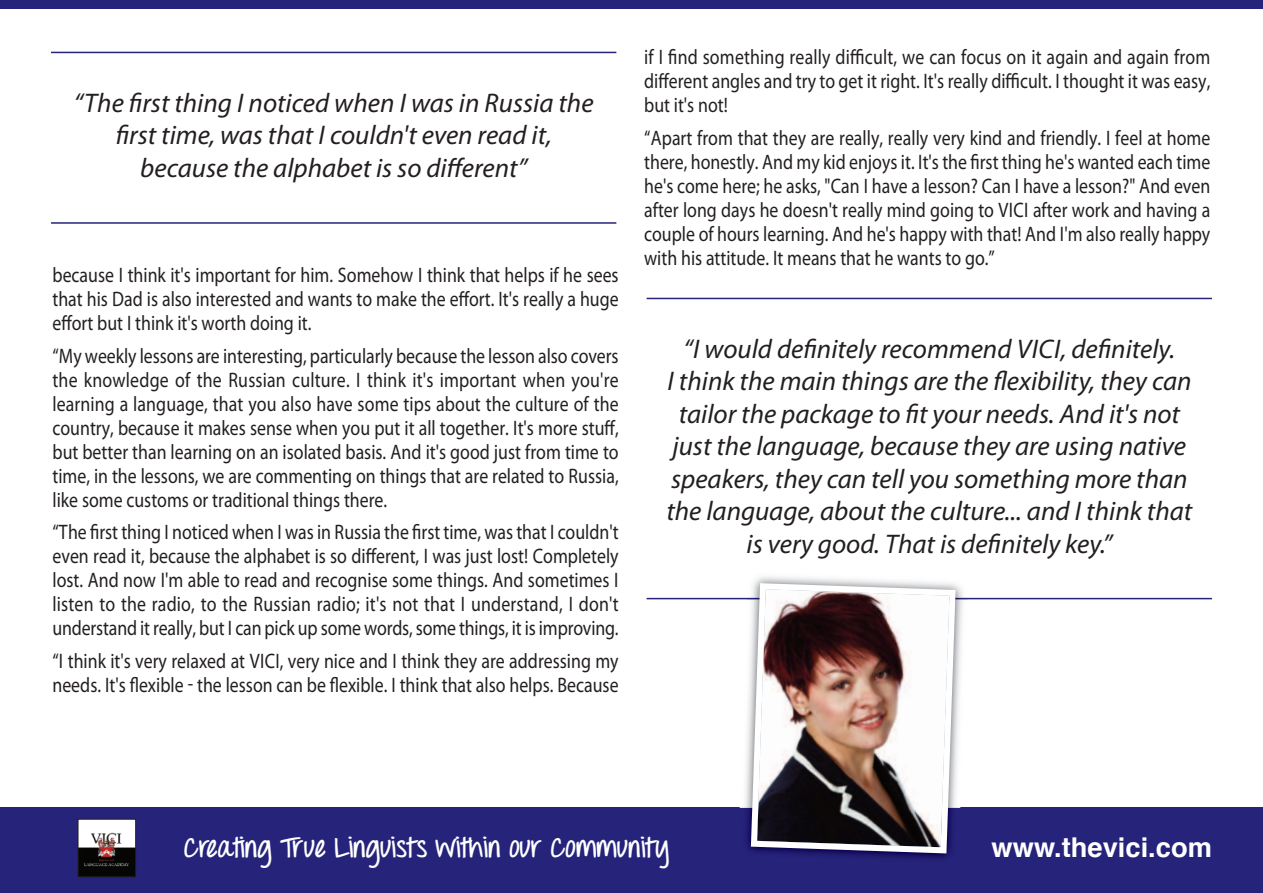
<style>
.page{position:relative;width:1263px;height:893px;background:#fff}
.page>*{position:absolute;margin:0;border:0;box-sizing:border-box;transform-origin:0 0}
.t1{font:700 27.3px "Helvetica";color:#fff}
.t2{font:italic 27px/32.4px "Myriad Pro";color:#231f20;text-align:center}
.t3{font:700 27px "Throw My Hands Upinthe Air";color:#fff}
.t4{font:21px/24px "Myriad Pro";color:#231f20;text-align:justify;scale:.85 1}
</style>
<div class="page">
<hr style="left:647px;top:298px;width:565px;height:1px;background:#26237b">
<hr style="left:647px;top:598px;width:565px;height:1px;background:#26237b">
<div style="left:0;top:0;width:1263px;height:9px;background:#26237b"></div>
<div style="left:0;top:808px;width:1263px;height:85px;background:#26237b"></div>
<img style="left:80px;top:821px;width:54px;height:54px">
<div style="left:78px;top:819px;width:58px;height:58px;border:1px solid #231f20"></div>
<img style="left:747px;top:576px;width:221px;height:23px">
<img style="left:740px;top:599px;width:227px;height:209px">
<img style="left:748px;top:580px;width:211px;height:276px">
<hr style="left:51px;top:52px;width:565px;height:1px;background:#26237b">
<hr style="left:51px;top:222px;width:565px;height:2px;background:#26237b">
<p class="t2" style="left:74px;top:89px;width:521px">“The first thing I noticed when I was in Russia the first time, was that I couldn't even read it, because the alphabet is so different”</p>
<p class="t4" style="left:53px;top:265px;width:668px">because I think it's important for him. Somehow I think that helps if he sees that his Dad is also interested and wants to make the effort. It's really a huge effort but I think it's worth doing it.</p>
<p class="t4" style="left:53px;top:345px;width:668px">“My weekly lessons are interesting, particularly because the lesson also covers the knowledge of the Russian culture. I think it's important when you're learning a language, that you also have some tips about the culture of the country, because it makes sense when you put it all together. It's more stuff, but better than learning on an isolated basis. And it's good just from time to time, in the lessons, we are commenting on things that are related to Russia, like some customs or traditional things there.</p>
<p class="t4" style="left:52px;top:522px;width:668px">“The first thing I noticed when I was in Russia the first time, was that I couldn't even read it, because the alphabet is so different, I was just lost! Completely lost. And now I'm able to read and recognise some things. And sometimes I listen to the radio, to the Russian radio; it's not that I understand, I don't understand it really, but I can pick up some words, some things, it is improving.</p>
<p class="t4" style="left:52px;top:650px;width:668px">“I think it's very relaxed at VICI, very nice and I think they are addressing my needs. It's flexible - the lesson can be flexible. I think that also helps. Because</p>
<p class="t4" style="left:644px;top:47px;width:668px">if I find something really difficult, we can focus on it again and again from different angles and try to get it right. It's really difficult. I thought it was easy, but it's not!</p>
<p class="t4" style="left:644px;top:127px;width:668px">“Apart from that they are really, really very kind and friendly. I feel at home there, honestly. And my kid enjoys it. It's the first thing he's wanted each time he's come here; he asks, "Can I have a lesson? Can I have a lesson?" And even after long days he doesn't really mind going to VICI after work and having a couple of hours learning. And he's happy with that! And I'm also really happy with his attitude. It means that he wants to go.”</p>
<p class="t2" style="left:666px;top:335px;width:527px">“I would definitely recommend VICI, definitely.<br>I think the main things are the flexibility, they can tailor the package to fit your needs. And it's not just the language, because they are using native speakers, they can tell you something more than the language, about the culture... and I think that is very good. That is definitely key.”</p>
<p class="t3" style="left:184px;top:831px;width:487px">Creating True Linguists within our Community</p>
<h1 class="t1" style="left:992px;top:836px;width:222px">www.thevici.com</h1>
</div>
